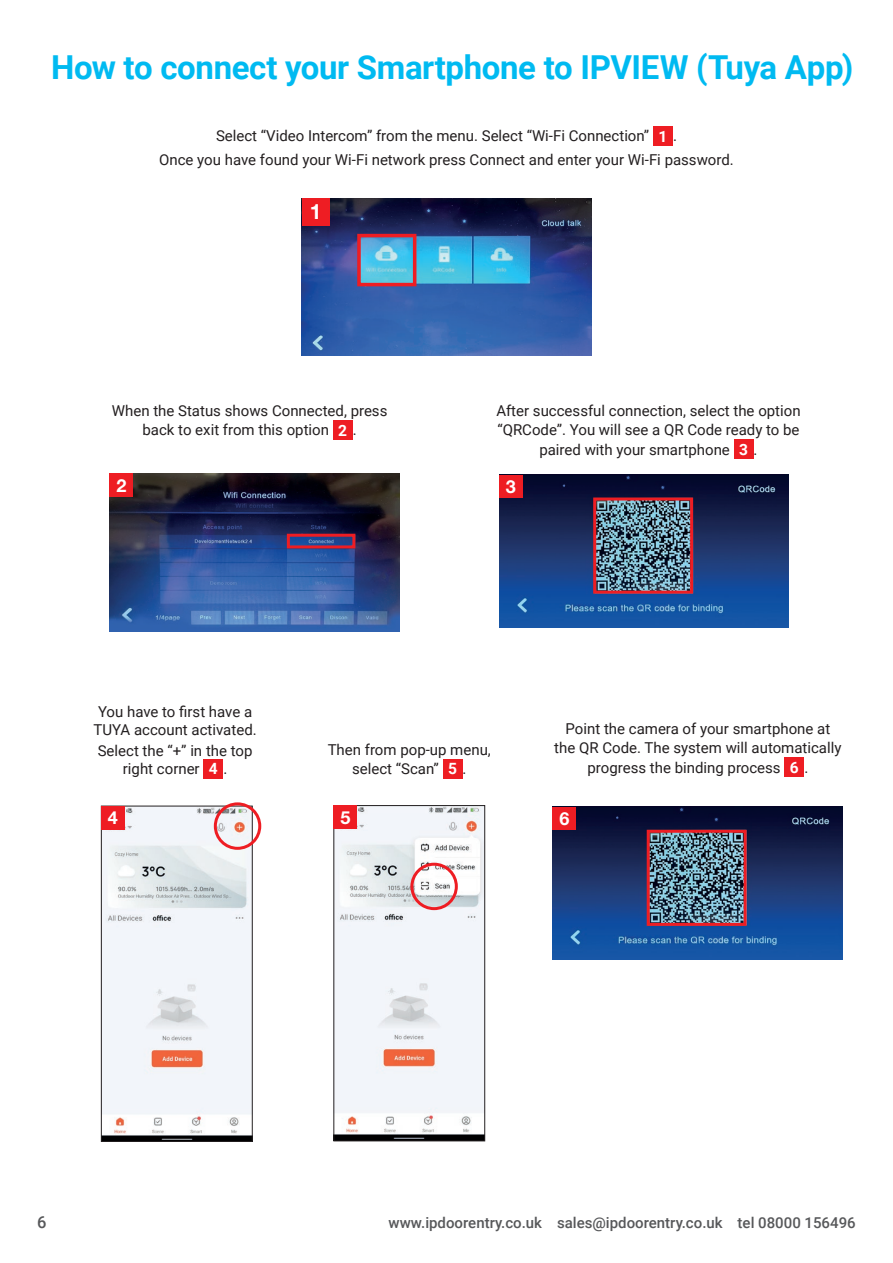
<style>
.page{position:relative;width:893px;height:1263px;background:#fff}
.page>*{position:absolute;margin:0;border:0;box-sizing:border-box;transform-origin:0 0}
.t1{font:700 33px "Roboto";letter-spacing:-.01em;color:#00baf1}
.t2{font:700 21.15px "Helvetica Neue LT Std";color:#fff}
.t3{font:700 18px "Helvetica Neue LT Std";color:#fff}
.t4{font:500 16.5px "Roboto";color:#57585a}
.t5{font:15px/19.5px "Roboto";color:#231f20;text-align:center}
.t6{font:500 15px "Roboto";color:#57585a}
.s1{font-weight:700;font-size:15.6px;color:#fff}
</style>
<div class="page">
<img style="left:553px;top:807px;width:289px;height:153px">
<div style="left:553px;top:807px;width:23px;height:23px;background:#ee1d23"></div>
<div style="left:647px;top:830px;width:100px;height:96px;border:3px solid #ee1d23"></div>
<div style="left:653px;top:126px;width:20px;height:20px;background:#ee1d23"></div>
<img style="left:302px;top:198px;width:289px;height:158px">
<img style="left:110px;top:474px;width:289px;height:157px">
<img style="left:499px;top:475px;width:290px;height:152px">
<div style="left:302px;top:198px;width:27px;height:27px;background:#ee1d23"></div>
<div style="left:110px;top:474px;width:23px;height:23px;background:#ee1d23"></div>
<div style="left:499px;top:475px;width:23px;height:22px;background:#ee1d23"></div>
<div style="left:333px;top:420px;width:20px;height:20px;background:#ee1d23"></div>
<div style="left:734px;top:439px;width:20px;height:20px;background:#ee1d23"></div>
<div style="left:784px;top:757px;width:20px;height:20px;background:#ee1d23"></div>
<div style="left:443px;top:759px;width:20px;height:19px;background:#ee1d23"></div>
<div style="left:203px;top:759px;width:20px;height:19px;background:#ee1d23"></div>
<img style="left:103px;top:808px;width:148px;height:332px">
<div style="left:101px;top:806px;width:152px;height:336px;border:1px solid #231f20"></div>
<div style="left:101px;top:806px;width:23px;height:23px;background:#ee1d23"></div>
<div style="left:214px;top:802px;width:47px;height:48px;border:3px solid #ee1d23;border-radius:50%"></div>
<img style="left:335px;top:807px;width:148px;height:332px">
<div style="left:333px;top:805px;width:152px;height:336px;border:1px solid #231f20"></div>
<div style="left:334px;top:805px;width:23px;height:24px;background:#ee1d23"></div>
<div style="left:410px;top:863px;width:48px;height:47px;border:3px solid #ee1d23;border-radius:50%"></div>
<div style="left:357px;top:234px;width:59px;height:52px;border:4px solid #ee1d23"></div>
<div style="left:287px;top:534px;width:68px;height:14px;border:3px solid #ee1d23"></div>
<div style="left:593px;top:497px;width:100px;height:97px;border:3px solid #ee1d23"></div>
<h1 class="t1" style="left:51px;top:44px;width:804px">How to connect your Smartphone to IPVIEW (Tuya App)</h1>
<p class="t5" style="left:159px;top:124px;width:576px;line-height:23.7px">Select “Video Intercom” from the menu. Select “Wi-Fi Connection” <span class="s1">1</span> .<br>Once you have found your Wi-Fi network press Connect and enter your Wi-Fi password.</p>
<h2 class="t2" style="left:310px;top:199px;width:13px">1</h2>
<p class="t5" style="left:112px;top:400px;width:277px">When the Status shows Connected, press back to exit from this option <span class="s1">2</span> .</p>
<p class="t5" style="left:496px;top:400px;width:306px">After successful connection, select the option “QRCode”. You will see a QR Code ready to be paired with your smartphone <span class="s1">3</span> .</p>
<p class="t3" style="left:116px;top:474px;width:12px">2</p>
<p class="t3" style="left:506px;top:475px;width:12px">3</p>
<p class="t5" style="left:94px;top:702px;width:165px;line-height:18px;text-align:left">You have to first have a<br>TUYA account activated.</p>
<p class="t5" style="left:98px;top:740px;width:156px;line-height:18.5px">Select the “+” in the top right corner <span class="s1">4</span> .</p>
<p class="t3" style="left:108px;top:806px;width:12px">4</p>
<p class="t3" style="left:340px;top:806px;width:12px">5</p>
<p class="t5" style="left:328px;top:739px;width:165px">Then from pop-up menu, select “Scan” <span class="s1">5</span> .</p>
<p class="t5" style="left:554px;top:718px;width:289px">Point the camera of your smartphone at the QR Code. The system will automatically progress the binding process <span class="s1">6</span> .</p>
<p class="t3" style="left:559px;top:807px;width:12px">6</p>
<p class="t4" style="left:37px;top:1210px;width:11px">6</p>
<p class="t6" style="left:389px;top:1212px;width:469px">www.ipdoorentry.co.uk sales@ipdoorentry.co.uk tel 08000 156496</p>
</div>
